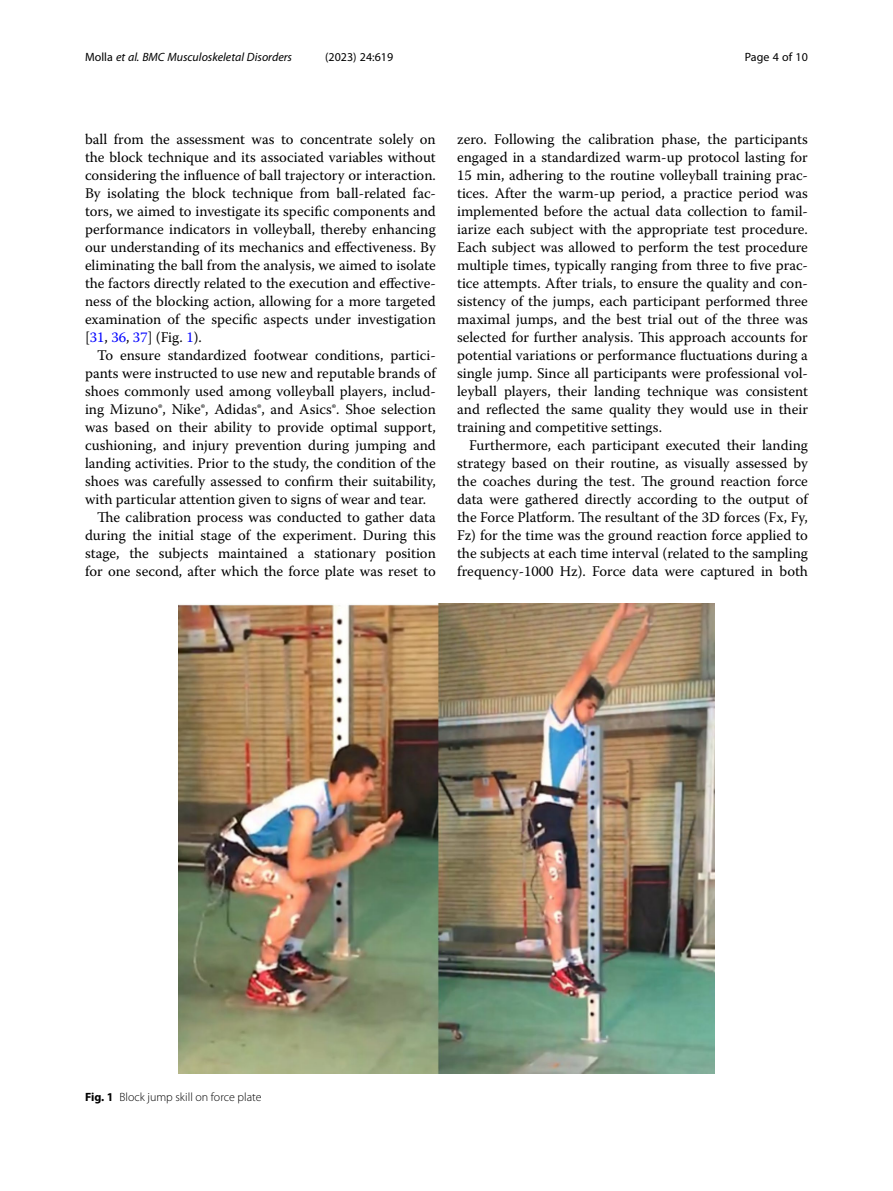
<style>
.page{position:relative;width:893px;height:1191px;background:#fff}
.page>*{position:absolute;margin:0;border:0;box-sizing:border-box;transform-origin:0 0}
.Body_Text_Indent{font:14.7px/18px "Warnock Pro";color:#000;text-align:justify}
.t1{font:italic 12px "Myriad Pro";color:#000}
.Figure_Caption{font:300 12px "Myriad Pro";color:#000}
.t2{font:12px "Myriad Pro";color:#000}
.s1{font-style:normal}
.s2{color:#00f}
.s3{font-weight:700}
</style>
<div class="page">
<img style="left:178px;top:604px;width:536px;height:470px">
<p class="t1" style="left:85px;top:50px;width:209px"><span class="s1">Molla</span> et al. BMC Musculoskeletal Disorders</p>
<p class="t2" style="left:325px;top:50px;width:70px">(2023) 24:619</p>
<p class="t2" style="left:745px;top:50px;width:65px">Page 4 of 10</p>
<p class="Body_Text_Indent" style="left:85px;top:130px;width:352px">ball from the assessment was to concentrate solely on the block technique and its associated variables without considering the influence of ball trajectory or interaction.<br>By isolating the block technique from ball-related fac&shy;tors, we aimed to investigate its specific components and performance indicators in volleyball, thereby enhancing our understanding of its mechanics and effectiveness. By eliminating the ball from the analysis, we aimed to isolate the factors directly related to the execution and effective&shy;ness of the blocking action, allowing for a more targeted examination of the specific aspects under investigation [<span class="s2">31</span>, <span class="s2">36</span>, <span class="s2">37</span>] (Fig. <span class="s2">1</span>).</p>
<p class="Body_Text_Indent" style="left:85px;top:346px;width:352px;text-indent:12px">To ensure standardized footwear conditions, partici&shy;pants were instructed to use new and reputable brands of shoes commonly used among volleyball players, includ&shy;ing Mizuno®, Nike®, Adidas®, and Asics®. Shoe selection was based on their ability to provide optimal support, cushioning, and injury prevention during jumping and landing activities. Prior to the study, the condition of the shoes was carefully assessed to confirm their suitability, with particular attention given to signs of wear and tear.</p>
<p class="Body_Text_Indent" style="left:85px;top:508px;width:352px;text-indent:12px">The calibration process was conducted to gather data during the initial stage of the experiment. During this stage, the subjects maintained a stationary position for one second, after which the force plate was reset to</p>
<p class="Body_Text_Indent" style="left:457px;top:130px;width:352px">zero. Following the calibration phase, the participants engaged in a standardized warm-up protocol lasting for 15 min, adhering to the routine volleyball training prac&shy;tices. After the warm-up period, a practice period was implemented before the actual data collection to famil&shy;iarize each subject with the appropriate test procedure.<br>Each subject was allowed to perform the test procedure multiple times, typically ranging from three to five prac&shy;tice attempts. After trials, to ensure the quality and con&shy;sistency of the jumps, each participant performed three maximal jumps, and the best trial out of the three was selected for further analysis. This approach accounts for potential variations or performance fluctuations during a single jump. Since all participants were professional vol&shy;leyball players, their landing technique was consistent and reflected the same quality they would use in their training and competitive settings.</p>
<p class="Body_Text_Indent" style="left:457px;top:436px;width:352px;text-indent:12px">Furthermore, each participant executed their landing strategy based on their routine, as visually assessed by the coaches during the test. The ground reaction force data were gathered directly according to the output of the Force Platform. The resultant of the 3D forces (Fx, Fy, Fz) for the time was the ground reaction force applied to the subjects at each time interval (related to the sampling frequency-1000 Hz). Force data were captured in both</p>
<p class="Figure_Caption" style="left:85px;top:1090px;width:178px"><span class="s3">Fig. 1</span> Block jump skill on force plate</p>
</div>
